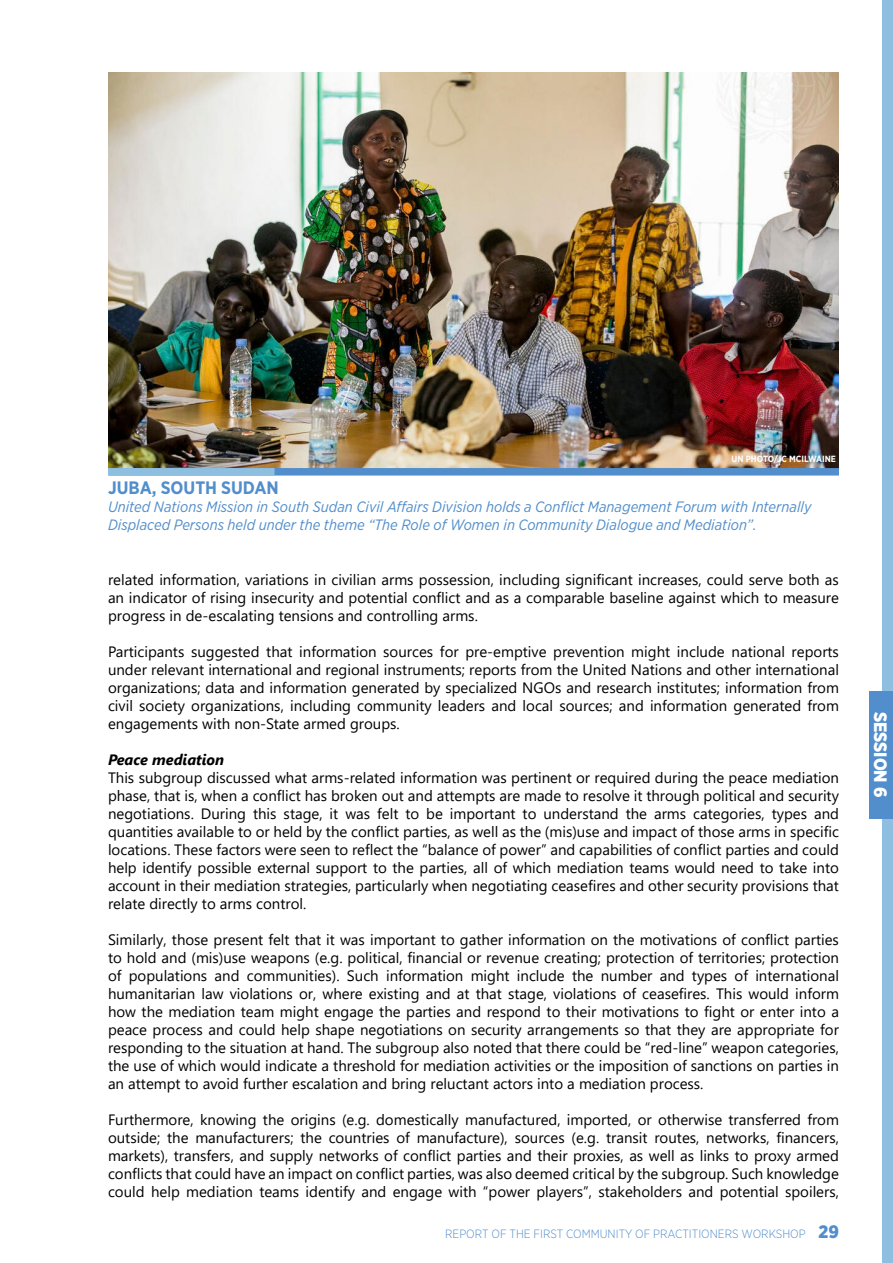
<style>
.page{position:relative;width:893px;height:1263px;background:#fff}
.page>*{position:absolute;margin:0;border:0;box-sizing:border-box;transform-origin:0 0}
.t1{font:700 18px "Gotham Narrow";color:#528ecb}
.t2{font:900 18px "Gotham Narrow";color:#fff}
.t3{font:15px/18px "Segoe UI";color:#000;text-align:justify}
.t4{font:italic 15px/18px "Gotham Narrow";color:#528ecb}
.t5{font:italic 700 15px "Segoe UI";color:#000}
.t6{font:300 12px "Gotham Narrow";color:#528ecb}
.t7{font:700 9px "Gotham Narrow";color:#fff}
.s1{font-weight:900;font-size:18px}
</style>
<div class="page">
<div style="left:882px;top:0;width:11px;height:1263px;background:#8fbfe0"></div>
<img style="left:108px;top:72px;width:731px;height:396px">
<div style="left:108px;top:468px;width:731px;height:8px;background:#528ecb"></div>
<div style="left:108px;top:468px;width:166px;height:8px;background:#8fbfe0"></div>
<div style="left:870px;top:691px;width:23px;height:128px;background:#528ecb"></div>
<p class="t7" style="left:732px;top:453px;width:106px">UN PHOTO/JC MCILWAINE</p>
<p class="t1" style="left:108px;top:476px;width:172px">JUBA, SOUTH SUDAN</p>
<p class="t4" style="left:108px;top:498px;width:705px">United Nations Mission in South Sudan Civil Affairs Division holds a Conflict Management Forum with Internally<br>Displaced Persons held under the theme “The Role of Women in Community Dialogue and Mediation”.</p>
<p class="t3" style="left:108px;top:569px;width:732px">related information, variations in civilian arms possession, including significant increases, could serve both as an indicator of rising insecurity and potential conflict and as a comparable baseline against which to measure progress in de-escalating tensions and controlling arms.</p>
<p class="t3" style="left:108px;top:641px;width:732px">Participants suggested that information sources for pre-emptive prevention might include national reports under relevant international and regional instruments; reports from the United Nations and other international organizations; data and information generated by specialized NGOs and research institutes; information from civil society organizations, including community leaders and local sources; and information generated from engagements with non-State armed groups.</p>
<p class="t5" style="left:108px;top:751px;width:118px">Peace mediation</p>
<p class="t3" style="left:108px;top:767px;width:732px">This subgroup discussed what arms-related information was pertinent or required during the peace mediation phase, that is, when a conflict has broken out and attempts are made to resolve it through political and security negotiations. During this stage, it was felt to be important to understand the arms categories, types and quantities available to or held by the conflict parties, as well as the (mis)use and impact of those arms in specific locations. These factors were seen to reflect the “balance of power” and capabilities of conflict parties and could help identify possible external support to the parties, all of which mediation teams would need to take into account in their mediation strategies, particularly when negotiating ceasefires and other security provisions that relate directly to arms control.</p>
<p class="t3" style="left:108px;top:929px;width:732px">Similarly, those present felt that it was important to gather information on the motivations of conflict parties to hold and (mis)use weapons (e.g. political, financial or revenue creating; protection of territories; protection of populations and communities). Such information might include the number and types of international humanitarian law violations or, where existing and at that stage, violations of ceasefires. This would inform how the mediation team might engage the parties and respond to their motivations to fight or enter into a peace process and could help shape negotiations on security arrangements so that they are appropriate for responding to the situation at hand. The subgroup also noted that there could be “red-line” weapon categories, the use of which would indicate a threshold for mediation activities or the imposition of sanctions on parties in an attempt to avoid further escalation and bring reluctant actors into a mediation process.</p>
<p class="t3" style="left:108px;top:1109px;width:732px">Furthermore, knowing the origins (e.g. domestically manufactured, imported, or otherwise transferred from outside; the manufacturers; the countries of manufacture), sources (e.g. transit routes, networks, financers, markets), transfers, and supply networks of conflict parties and their proxies, as well as links to proxy armed conflicts that could have an impact on conflict parties, was also deemed critical by the subgroup. Such knowledge could help mediation teams identify and engage with “power players”, stakeholders and potential spoilers,</p>
<p class="t6" style="left:445px;top:1227px;width:395px">REPORT OF THE FIRST COMMUNITY OF PRACTITIONERS WORKSHOP <span class="s1">29</span></p>
<p class="t2" style="left:892px;top:712px;width:87px;rotate:90deg">SESSION 6</p>
</div>
